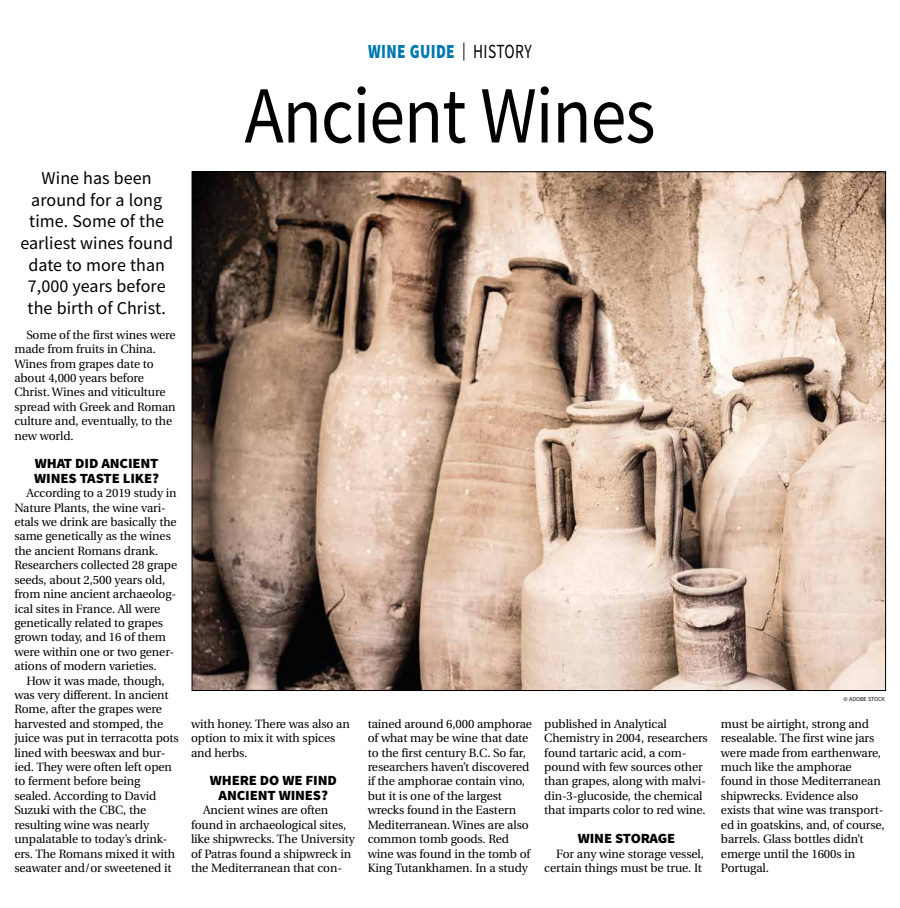
<style>
.page{position:relative;width:900px;height:908px;background:#fff}
.page>*{position:absolute;margin:0;border:0;box-sizing:border-box;transform-origin:0 0}
.t1{font:81px "Source Sans Pro";letter-spacing:-.015em;color:#000;scale:.89 1}
.t2{font:900 20px "Source Sans Pro";letter-spacing:.025em;color:#0077b1;scale:.77 1}
.t3{font:18px/21.6px "Source Sans Pro";letter-spacing:.005em;color:#000;text-align:center}
.t4{font:900 14px/14.4px "Source Sans Pro";letter-spacing:-.01em;color:#000;scale:1.05 1}
.t5{font:12px/14.4px "Utopia";letter-spacing:-.01em;color:#000}
.t6{font:6px "Source Sans Pro";color:#000}
.s1{font-weight:400;font-size:18px;color:#000}
.s2{font-weight:400;color:#000}
</style>
<div class="page">
<img style="left:194px;top:173px;width:690px;height:515px">
<h3 class="t3" style="left:20px;top:167px;width:154px">Wine has been around for a long time. Some of the earliest wines found date to more than<br>7,000 years before the birth of Christ.</h3>
<p class="t5" style="left:14px;top:327px;width:163px;text-indent:12px">Some of the first wines were made from fruits in China.<br>Wines from grapes date to about 4,000 years before<br>Christ. Wines and viticulture spread with Greek and Roman culture and, eventually, to the new world.</p>
<p class="t4" style="left:34px;top:456px;width:120px">WHAT DID ANCIENT<br>WINES TASTE LIKE?</p>
<p class="t5" style="left:14px;top:486px;width:164px;text-indent:12px">According to a 2019 study in<br>Nature Plants, the wine vari&shy;etals we drink are basically the same genetically as the wines the ancient Romans drank.<br>Researchers collected 28 grape seeds, about 2,500 years old, from nine ancient archaeolog&shy;ical sites in France. All were genetically related to grapes grown today, and 16 of them were within one or two gener&shy;ations of modern varieties.</p>
<p class="t5" style="left:14px;top:673px;width:166px;text-indent:12px">How it was made, though, was very different. In ancient<br>Rome, after the grapes were harvested and stomped, the juice was put in terracotta pots lined with beeswax and bur&shy;ied. They were often left open to ferment before being sealed. According to David<br>Suzuki with the CBC, the resulting wine was nearly unpalatable to today’s drink&shy;ers. The Romans mixed it with seawater and/or sweetened it</p>
<h2 class="t2" style="left:368px;top:38px;width:214px">WINE GUIDE <span class="s1">|</span> <span class="s2">HISTORY</span></h2>
<h1 class="t1" style="left:245px;top:64px;width:463px">Ancient Wines</h1>
<p class="t5" style="left:191px;top:716px;width:160px">with honey. There was also an option to mix it with spices and herbs.</p>
<p class="t4" style="left:210px;top:773px;width:122px;text-align:center">WHERE DO WE FIND<br>ANCIENT WINES?</p>
<p class="t5" style="left:191px;top:803px;width:165px;text-indent:12px">Ancient wines are often found in archaeological sites, like shipwrecks. The University of Patras found a shipwreck in the Mediterranean that con-</p>
<p class="t5" style="left:368px;top:716px;width:166px">tained around 6,000 amphorae of what may be wine that date to the first century B.C. So far, researchers haven’t discovered if the amphorae contain vino, but it is one of the largest wrecks found in the Eastern<br>Mediterranean. Wines are also common tomb goods. Red wine was found in the tomb of<br>King Tutankhamen. In a study</p>
<p class="t5" style="left:544px;top:716px;width:165px">published in Analytical<br>Chemistry in 2004, researchers found tartaric acid, a com&shy;pound with few sources other than grapes, along with malvi&shy;din-3-glucoside, the chemical that imparts color to red wine.</p>
<p class="t4" style="left:578px;top:830px;width:95px">WINE STORAGE</p>
<p class="t5" style="left:544px;top:846px;width:161px;text-align:right">For any wine storage vessel, certain things must be true. It</p>
<p class="t6" style="left:844px;top:695px;width:43px">© ADOBE STOCK</p>
<p class="t5" style="left:721px;top:716px;width:165px">must be airtight, strong and resealable. The first wine jars were made from earthenware, much like the amphorae found in those Mediterranean shipwrecks. Evidence also exists that wine was transport&shy;ed in goatskins, and, of course, barrels. Glass bottles didn’t emerge until the 1600s in<br>Portugal.</p>
</div>
